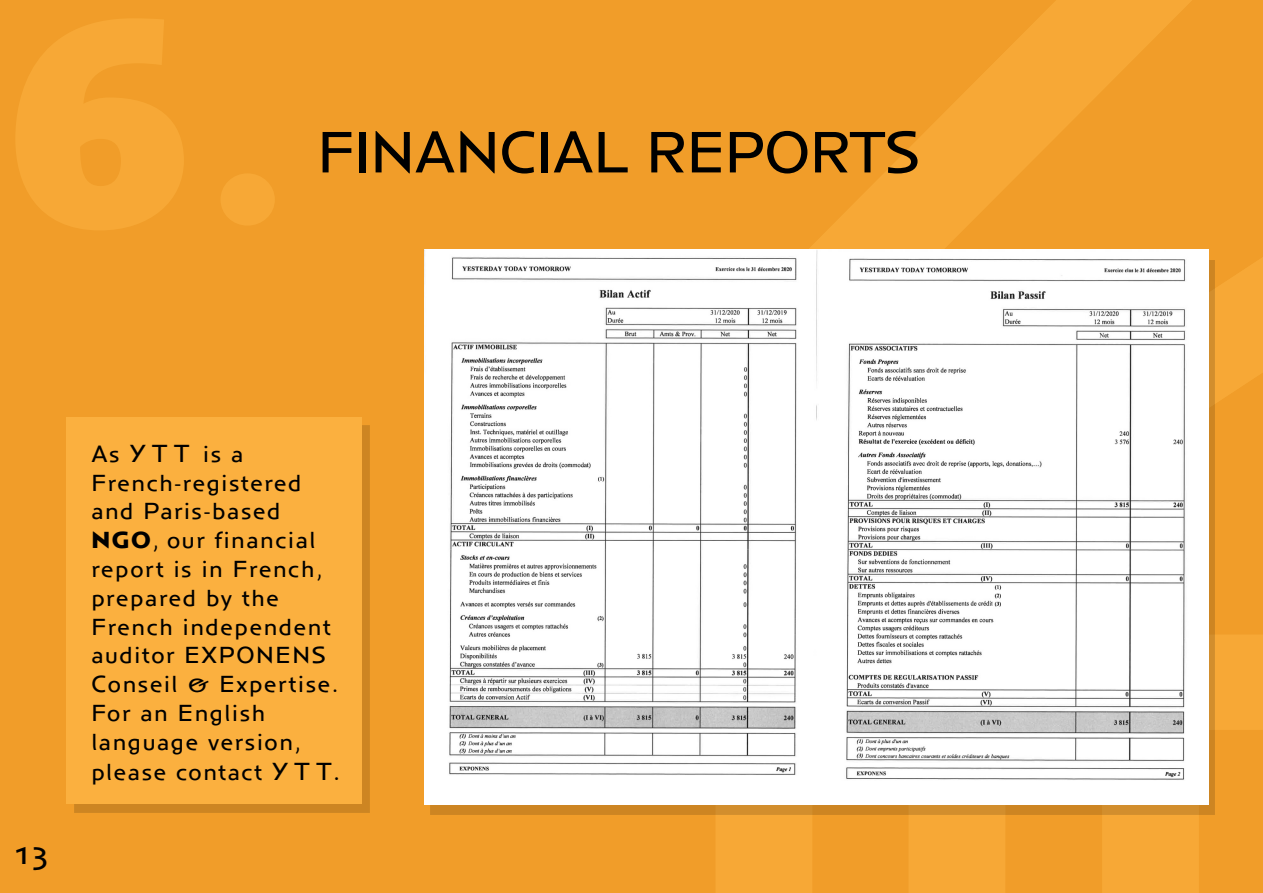
<style>
.page{position:relative;width:1263px;height:893px;background:#f19d29}
.page>*{position:absolute;margin:0;border:0;box-sizing:border-box;transform-origin:0 0}
.t1{font:60px "Anisette Std Petite";color:#000}
.t2{font:33px "Anisette Std Petite";color:#000}
.t3{font:24px/29px "Anisette Std Petite";letter-spacing:.07em;color:#000}
.s1{font-size:25.5px}
.s2{font-weight:700}
</style>
<div class="page">
<svg style="left:716px;top:0;width:476px;height:893px"></svg>
<svg style="left:908px;top:257px;width:355px;height:636px"></svg>
<svg style="left:1102px;top:635px;width:161px;height:258px"></svg>
<div style="left:75px;top:426px;width:295px;height:387px;background:#000;opacity:.15"></div>
<div style="left:66px;top:417px;width:295px;height:387px;background:#fbb03f"></div>
<div style="left:430px;top:260px;width:785px;height:555px;background:#000;opacity:.15"></div>
<img style="left:424px;top:249px;width:785px;height:555px">
<p class="t1" style="left:318px;top:120px;width:604px">FINANCIAL REPORTS</p>
<h2 class="t2" style="left:12px;top:835px;width:38px">13</h2>
<p class="t3" style="left:91px;top:439px;width:250px">As <span class="s1">YTT</span> is a<br>French-registered and Paris-based<br><span class="s2">NGO</span>, our financial report is in French, prepared by the<br>French independent auditor EXPONENS<br>Conseil &amp; Expertise.<br>For an English language version, please contact <span class="s1">Y T T.</span></p>
</div>
